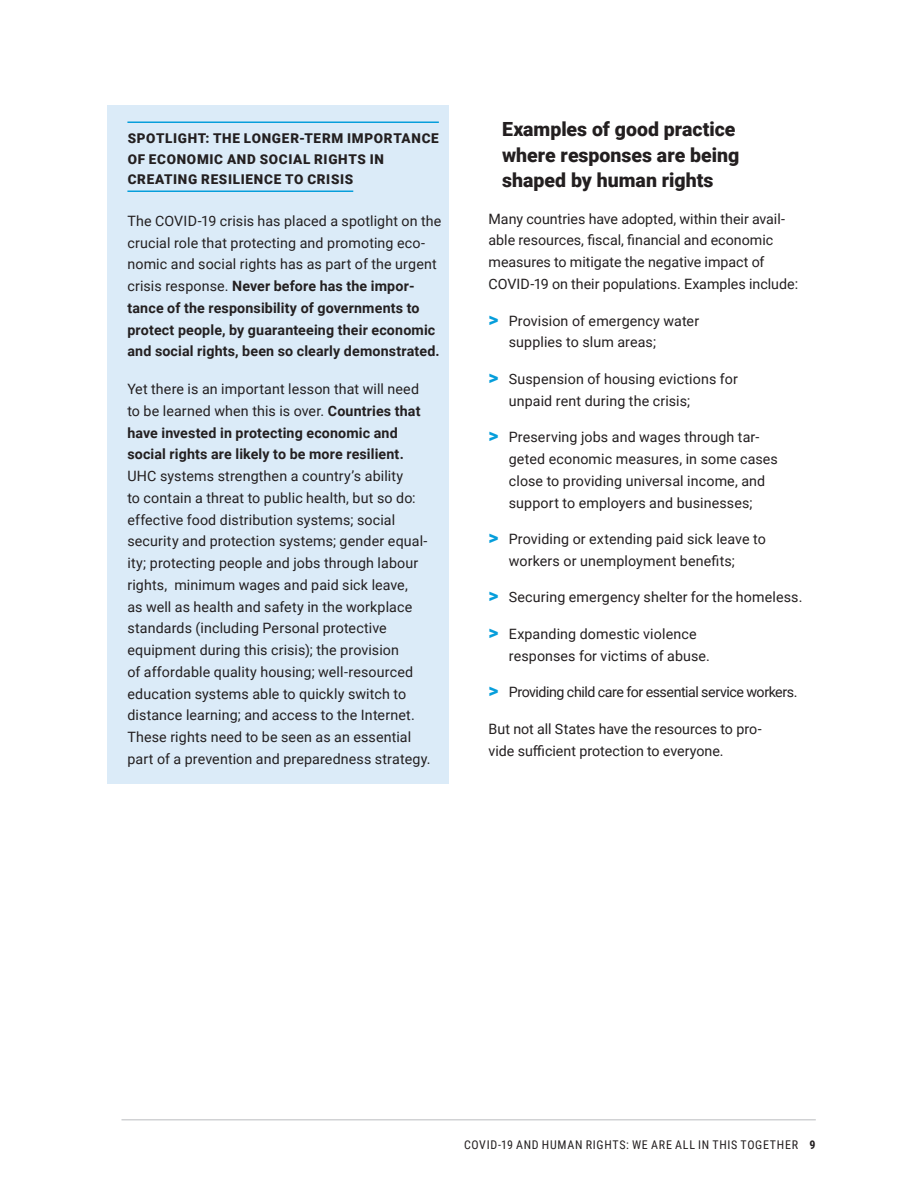
<style>
.page{position:relative;width:918px;height:1188px;background:#fff}
.page>*{position:absolute;margin:0;border:0;box-sizing:border-box;transform-origin:0 0}
.H2_bold_black{font:900 19.5px/25.5px "Roboto";color:#231f20}
.TX_ragged_column{font:14.25px/21.8px "Roboto";letter-spacing:.005em;color:#231f20}
.TX_ragged_column-2{font:700 14.25px/21.8px "Roboto";letter-spacing:.01em;color:#231f20}
.TX_ragged_column-3{font:14.25px "Roboto";letter-spacing:-.03em;color:#231f20}
.box_h2{font:900 13.5px/20.2px "Roboto";letter-spacing:.05em;color:#231f20}
.footer_recto{font:12px "Roboto Condensed";letter-spacing:.06em;color:#231f20}
.s1{font-weight:400}
.s2{font-weight:700}
.s3{font-weight:900;font-size:19.5px;color:#069edb}
</style>
<div class="page">
<hr style="left:122px;top:1119px;width:694px;height:1px;background:#d1d2d4">
<div style="left:108px;top:106px;width:341px;height:678px;background:#dbebf8"></div>
<hr style="left:127px;top:122px;width:312px;height:1px;background:#069edb">
<hr style="left:127px;top:190px;width:226px;height:2px;background:#069edb">
<p class="box_h2" style="left:128px;top:128px;width:313px">SPOTLIGHT: THE LONGER-TERM IMPORTANCE<br>OF ECONOMIC AND SOCIAL RIGHTS IN<br>CREATING RESILIENCE TO CRISIS</p>
<p class="TX_ragged_column-2" style="left:127px;top:209px;width:315px"><span class="s1">The COVID-19 crisis has placed a spotlight on the crucial role that protecting and promoting eco&shy;nomic and social rights has as part of the urgent crisis response.</span> Never before has the impor&shy;tance of the responsibility of governments to protect people, by guaranteeing their economic and social rights, been so clearly demonstrated.</p>
<p class="TX_ragged_column" style="left:127px;top:378px;width:305px">Yet there is an important lesson that will need to be learned when this is over. <span class="s2">Countries that have invested in protecting economic and social rights are likely to be more resilient.<br></span>UHC systems strengthen a country’s ability<br>to contain a threat to public health, but so do: effective food distribution systems; social security and protection systems; gender equal&shy;ity; protecting people and jobs through labour rights, minimum wages and paid sick leave,<br>as well as health and safety in the workplace standards (including Personal protective equipment during this crisis); the provision<br>of affordable quality housing; well-resourced education systems able to quickly switch to distance learning; and access to the Internet.<br>These rights need to be seen as an essential part of a prevention and preparedness strategy.</p>
<p class="H2_bold_black" style="left:502px;top:116px;width:239px">Examples of good practice where responses are being shaped by human rights</p>
<p class="TX_ragged_column" style="left:489px;top:207px;width:311px">Many countries have adopted, within their avail&shy;able resources, fiscal, financial and economic measures to mitigate the negative impact of COVID-19 on their populations. Examples include:</p>
<p class="TX_ragged_column" style="left:509px;top:309px;width:192px;text-indent:-20px"><span class="s3">&gt;</span> Provision of emergency water supplies to slum areas;</p>
<p class="TX_ragged_column" style="left:509px;top:367px;width:231px;text-indent:-20px"><span class="s3">&gt;</span> Suspension of housing evictions for unpaid rent during the crisis;</p>
<p class="TX_ragged_column" style="left:509px;top:426px;width:271px;text-indent:-20px"><span class="s3">&gt;</span> Preserving jobs and wages through tar&shy;geted economic measures, in some cases close to providing universal income, and support to employers and businesses;</p>
<p class="TX_ragged_column" style="left:509px;top:528px;width:259px;text-indent:-20px"><span class="s3">&gt;</span> Providing or extending paid sick leave to workers or unemployment benefits;</p>
<p class="TX_ragged_column" style="left:489px;top:586px;width:315px"><span class="s3">&gt;</span> Securing emergency shelter for the homeless.</p>
<p class="TX_ragged_column" style="left:509px;top:623px;width:203px;text-indent:-20px"><span class="s3">&gt;</span> Expanding domestic violence responses for victims of abuse.</p>
<p class="TX_ragged_column-3" style="left:489px;top:682px;width:310px"><span class="s3">&gt;</span> Providing child care for essential service workers.</p>
<p class="TX_ragged_column" style="left:489px;top:718px;width:275px">But not all States have the resources to pro&shy;vide sufficient protection to everyone.</p>
<p class="footer_recto" style="left:464px;top:1136px;width:353px">COVID-19 AND HUMAN RIGHTS: WE ARE ALL IN THIS TOGETHER <span class="s2">9</span></p>
</div>
